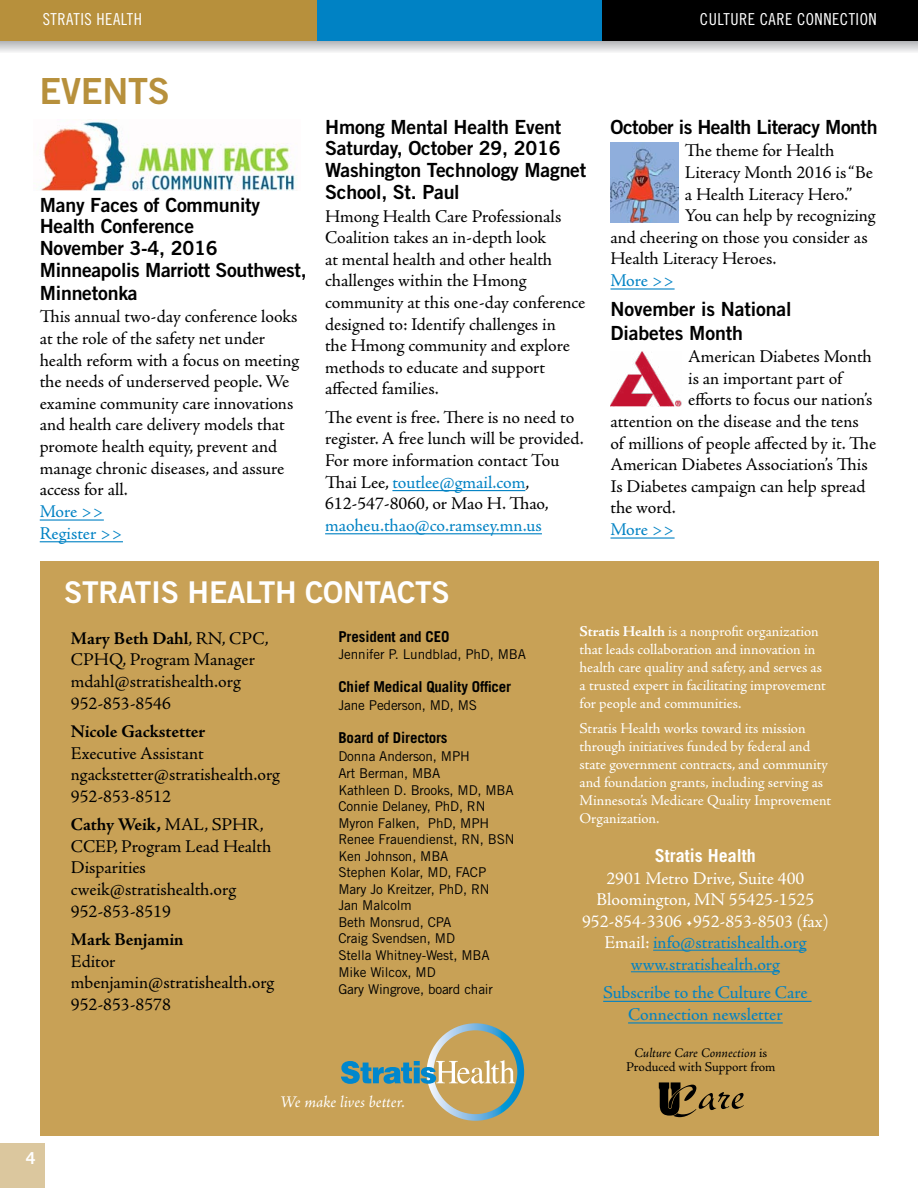
<style>
.page{position:relative;width:918px;height:1188px;background:#fff}
.page>*{position:absolute;margin:0;border:0;box-sizing:border-box;transform-origin:0 0}
.t1{font:36px "Trade Gothic LT Std Bd 2";color:#b7903c}
.t2{font:30px "Trade Gothic LT Std Bd 2";color:#fff}
.t3{font:19.5px/22px "Trade Gothic LT Std Bd 2";letter-spacing:-.01em;color:#000}
.t4{font:18px/21.6px "Adobe Jenson Pro";letter-spacing:-.005em;color:#000}
.t5{font:18px/21.6px "Adobe Jenson Pro";color:#fff;text-align:center}
.t6{font:18px/21.6px "Adobe Jenson Pro";letter-spacing:-.005em;color:#0082c4;text-align:center}
.t7{font:700 18px "Adobe Jenson Pro";letter-spacing:-.005em;color:#000}
.t8{font:700 18px "Trade Gothic LT Std";color:#fff}
.t9{font:16.5px "Trade Gothic LT Std Cn 18";letter-spacing:.03em;color:#fff}
.t10{font:italic 16.5px "Adobe Jenson Pro";color:#fff}
.t11{font:700 16.5px "Trade Gothic LT Std";color:#fff}
.t12{font:15px/18px "Adobe Jenson Pro";letter-spacing:-.005em;color:#fff}
.t13{font:700 15px "Trade Gothic LT Std";letter-spacing:-.01em;color:#000}
.t14{font:13.5px/16.6px "Trade Gothic LT Std";letter-spacing:-.01em;color:#000}
.t15{font:13.5px/13.5px "Adobe Jenson Pro";letter-spacing:-.005em;color:#000;text-align:center}
.s1{color:#0082c4}
.s2{font-weight:700}
.s3{font-style:italic}
</style>
<div class="page">
<div style="left:40px;top:562px;width:838px;height:574px;background:#c8a156"></div>
<hr style="left:653px;top:950px;width:153px;height:1px;background:#0082c4">
<hr style="left:631px;top:971px;width:149px;height:1px;background:#0082c4">
<hr style="left:603px;top:1001px;width:209px;height:1px;background:#0082c4">
<hr style="left:628px;top:1022px;width:155px;height:2px;background:#0082c4">
<svg style="left:659px;top:1082px;width:85px;height:35px"></svg>
<hr style="left:40px;top:519px;width:64px;height:2px;background:#0082c4">
<hr style="left:40px;top:541px;width:83px;height:1px;background:#0082c4">
<hr style="left:392px;top:490px;width:133px;height:1px;background:#0082c4">
<hr style="left:325px;top:533px;width:217px;height:1px;background:#0082c4">
<hr style="left:610px;top:288px;width:65px;height:2px;background:#0082c4">
<hr style="left:610px;top:537px;width:65px;height:2px;background:#0082c4">
<svg style="left:341px;top:1023px;width:183px;height:98px"></svg>
<img style="left:40px;top:121px;width:257px;height:70px">
<img style="left:610px;top:143px;width:68px;height:79px">
<img style="left:610px;top:351px;width:72px;height:56px">
<svg style="left:1px;top:40px;width:917px;height:12px;background:#c5c9ca"></svg>
<div style="left:602px;top:0;width:316px;height:40px;background:#000"></div>
<div style="left:317px;top:0;width:285px;height:40px;background:#0082c4"></div>
<div style="left:0;top:0;width:317px;height:40px;background:#b7903c"></div>
<div style="left:0;top:1143px;width:45px;height:45px;background:#dbc79e"></div>
<p class="t9" style="left:43px;top:10px;width:99px">STRATIS HEALTH</p>
<p class="t9" style="left:700px;top:10px;width:178px">CULTURE CARE CONNECTION</p>
<h1 class="t1" style="left:40px;top:69px;width:64px">Events</h1>
<p class="t3" style="left:40px;top:193px;width:269px">Many Faces of Community<br>Health Conference<br>November 3-4, 2016<br>Minneapolis Marriott Southwest,<br>Minnetonka</p>
<p class="t4" style="left:40px;top:306px;width:261px">This annual two-day conference looks at the role of the safety net under health reform with a focus on meeting the needs of underserved people. We examine community care innovations and health care delivery models that promote health equity, prevent and manage chronic diseases, and assure access for all.</p>
<p class="t6" style="left:40px;top:501px;width:85px;text-align:left">More &gt;&gt;<br>Register &gt;&gt;</p>
<p class="t3" style="left:325px;top:116px;width:263px">Hmong Mental Health Event<br>Saturday, October 29, 2016<br>Washington Technology Magnet<br>School, St. Paul</p>
<p class="t4" style="left:325px;top:206px;width:262px">Hmong Health Care Professionals<br>Coalition takes an in-depth look<br>at mental health and other health challenges within the Hmong community at this one-day conference designed to: Identify challenges in<br>the Hmong community and explore methods to educate and support affected families.</p>
<p class="t4" style="left:325px;top:407px;width:260px">The event is free. There is no need to register. A free lunch will be provided.<br>For more information contact Tou Thai Lee, <span class="s1">toutlee@gmail.com</span>, 612-547-8060, or Mao H. Thao,</p>
<p class="t6" style="left:325px;top:515px;width:218px">maoheu.thao@co.ramsey.mn.us</p>
<h2 class="t2" style="left:64px;top:574px;width:18px">stratis</h2>
<h2 class="t2" style="left:188px;top:574px;width:19px">health</h2>
<h2 class="t2" style="left:305px;top:574px;width:37px">Contacts</h2>
<p class="t3" style="left:610px;top:115px;width:269px">October is Health Literacy Month</p>
<p class="t4" style="left:685px;top:140px;width:151px">The theme for Health</p>
<p class="t4" style="left:685px;top:162px;width:189px">Literacy Month 2016 is “Be</p>
<p class="t4" style="left:685px;top:183px;width:169px">a Health Literacy Hero.”</p>
<p class="t4" style="left:685px;top:205px;width:192px">You can help by recognizing</p>
<p class="t4" style="left:611px;top:227px;width:259px">and cheering on those you consider as</p>
<p class="t4" style="left:611px;top:248px;width:167px">Health Literacy Heroes.</p>
<p class="t6" style="left:611px;top:270px;width:66px">More &gt;&gt;</p>
<p class="t3" style="left:610px;top:297px;width:183px;line-height:23.4px">November is National<br>Diabetes Month</p>
<p class="t4" style="left:688px;top:346px;width:185px">American Diabetes Month</p>
<p class="t4" style="left:688px;top:368px;width:156px">is an important part of</p>
<p class="t4" style="left:688px;top:389px;width:186px">efforts to focus our nation’s</p>
<p class="t4" style="left:610px;top:411px;width:250px">attention on the disease and the tens</p>
<p class="t4" style="left:610px;top:433px;width:267px">of millions of people affected by it. The</p>
<p class="t4" style="left:610px;top:454px;width:259px">American Diabetes Association’s This</p>
<p class="t4" style="left:610px;top:476px;width:256px">Is Diabetes campaign can help spread</p>
<p class="t4" style="left:610px;top:497px;width:67px">the word.</p>
<p class="t6" style="left:610px;top:519px;width:66px">More &gt;&gt;</p>
<p class="t11" style="left:26px;top:1148px;width:11px">4</p>
<p class="t4" style="left:71px;top:628px;width:199px"><span class="s2">Mary Beth Dahl</span>, RN, CPC,<br>CPHQ, Program Manager mdahl@stratishealth.org<br>952-853-8546</p>
<p class="t7" style="left:71px;top:721px;width:136px">Nicole Gackstetter</p>
<p class="t4" style="left:71px;top:743px;width:211px">Executive Assistant ngackstetter@stratishealth.org<br>952-853-8512</p>
<p class="t4" style="left:71px;top:814px;width:202px"><span class="s2">Cathy Weik,</span> MAL, SPHR,<br>CCEP, Program Lead Health<br>Disparities cweik@stratishealth.org<br>952-853-8519</p>
<p class="t7" style="left:71px;top:929px;width:114px">Mark Benjamin</p>
<p class="t4" style="left:71px;top:950px;width:205px">Editor mbenjamin@stratishealth.org<br>952-853-8578</p>
<p class="t13" style="left:338px;top:627px;width:104px">President and CEO</p>
<p class="t14" style="left:338px;top:646px;width:189px">Jennifer P. Lundblad, PhD, MBA</p>
<p class="t13" style="left:338px;top:678px;width:174px">Chief Medical Quality Officer</p>
<p class="t14" style="left:338px;top:697px;width:140px">Jane Pederson, MD, MS</p>
<p class="t13" style="left:338px;top:728px;width:111px">Board of Directors</p>
<p class="t14" style="left:338px;top:747px;width:178px">Donna Anderson, MPH<br>Art Berman, MBA<br>Kathleen D. Brooks, MD, MBA<br>Connie Delaney, PhD, RN<br>Myron Falken, PhD, MPH<br>Renee Frauendienst, RN, BSN<br>Ken Johnson, MBA<br>Stephen Kolar, MD, FACP<br>Mary Jo Kreitzer, PhD, RN<br>Jan Malcolm<br>Beth Monsrud, CPA<br>Craig Svendsen, MD<br>Stella Whitney-West, MBA<br>Mike Wilcox, MD<br>Gary Wingrove, board chair</p>
<p class="t10" style="left:280px;top:1092px;width:127px">We make lives better.</p>
<p class="t12" style="left:580px;top:623px;width:248px"><span class="s2">Stratis Health</span> is a nonprofit organization that leads collaboration and innovation in health care quality and safety, and serves as a trusted expert in facilitating improvement for people and communities.</p>
<p class="t12" style="left:580px;top:720px;width:253px">Stratis Health works toward its mission through initiatives funded by federal and state government contracts, and community and foundation grants, including serving as Minnesota’s Medicare Quality Improvement Organization.</p>
<p class="t8" style="left:655px;top:845px;width:103px">Stratis Health</p>
<p class="t5" style="left:582px;top:867px;width:248px">2901 Metro Drive, Suite 400<br>Bloomington, MN 55425-1525<br>952-854-3306 •952-853-8503 (fax)<br>Email: <span class="s1">info@stratishealth.org www.stratishealth.org</span></p>
<p class="t6" style="left:603px;top:982px;width:206px">Subscribe to the Culture Care<br>Connection newsletter</p>
<p class="t15" style="left:626px;top:1046px;width:151px"><span class="s3">Culture Care Connection</span> is<br>Produced with Support from</p>
</div>
